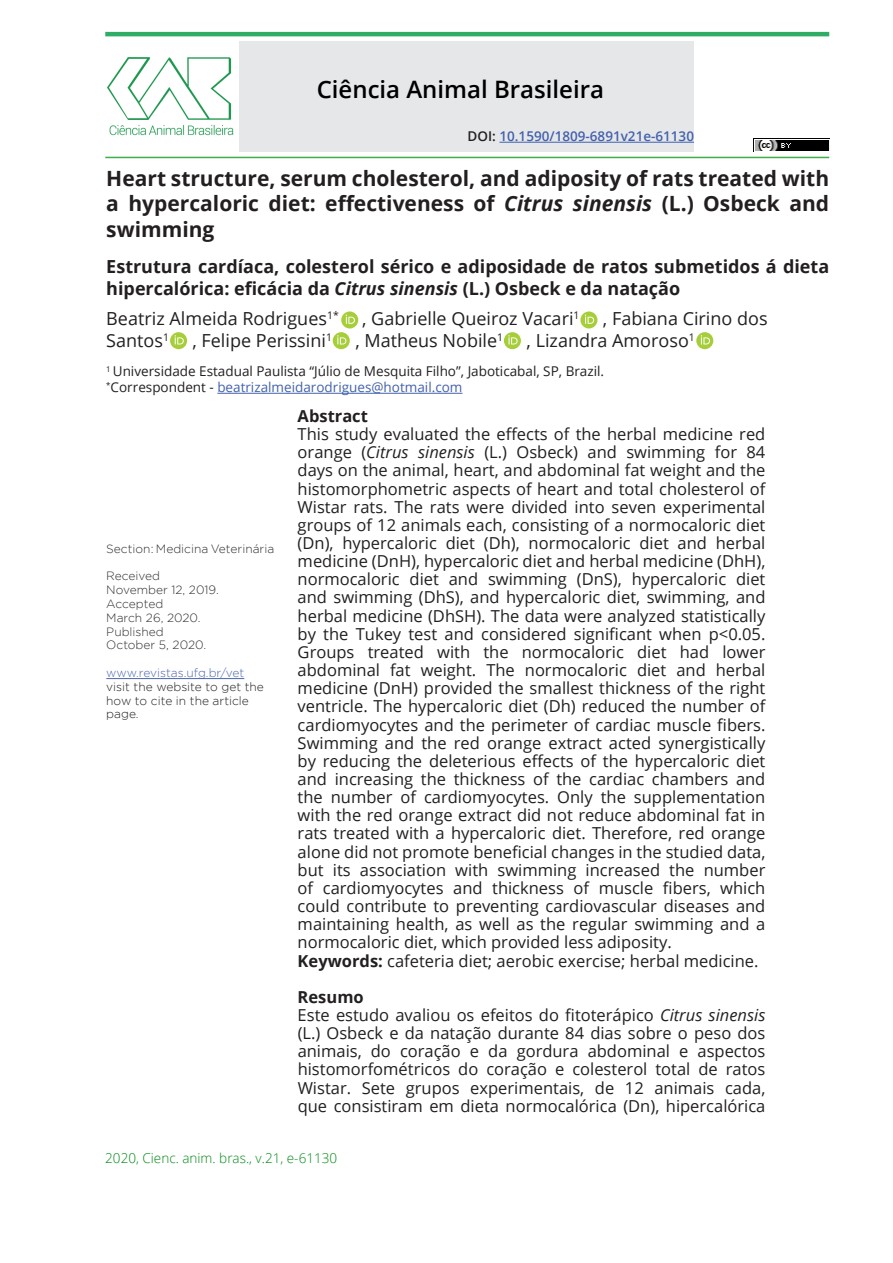
<style>
.page{position:relative;width:893px;height:1263px;background:#fff}
.page>*{position:absolute;margin:0;border:0;box-sizing:border-box;transform-origin:0 0}
.t1{font:600 24px "Open Sans";color:#000}
.t2{font:700 21px/25.2px "Open Sans";color:#231f20;text-align:justify}
.t3{font:700 18px/21.6px "Open Sans";color:#231f20}
.t4{font:18px "Open Sans";color:#231f20}
.t5{font:16.5px/18.1px "Open Sans";color:#231f20}
.t6{font:700 16.5px "Open Sans";color:#231f20}
.t7{font:13.5px/16.2px "Open Sans";color:#231f20}
.t8{font:300 13.5px "Open Sans";color:#008c14}
.t9{font:600 13.5px "Open Sans";color:#4261ad}
.t10{font:300 12px/13.8px "Gotham";color:#312f30}
.t11{font:300 12px/13.8px "Gotham";color:#231f20}
.t12{font:300 12px "Gotham";letter-spacing:-.005em;color:#4d66b0}
.s1{color:#231f20}
.s2{font-style:italic}
.s3{color:#4261ad}
.s4{color:#312f30}
.s5{font-weight:700}
</style>
<div class="page">
<div style="left:239px;top:41px;width:455px;height:111px;background:#e6e7e9"></div>
<hr style="left:499px;top:142px;width:195px;height:1px;background:#4261ad">
<hr style="left:105px;top:157px;width:724px;height:1px;background:#40ae49">
<hr style="left:105px;top:32px;width:724px;height:4px;background:#2fac66">
<img style="left:753px;top:139px;width:76px;height:13px">
<img style="left:107px;top:57px;width:127px;height:79px">
<hr style="left:217px;top:393px;width:245px;height:1px;background:#4261ad">
<hr style="left:106px;top:678px;width:138px;height:1px;background:#4d66b0">
<div style="left:696px;top:332px;width:17px;height:17px;background:#a6ce39;border-radius:50%"></div>
<svg style="left:701px;top:335px;width:9px;height:9px"></svg>
<svg style="left:504px;top:332px;width:17px;height:17px"></svg>
<svg style="left:508px;top:335px;width:10px;height:9px"></svg>
<svg style="left:333px;top:332px;width:17px;height:17px"></svg>
<svg style="left:337px;top:335px;width:9px;height:9px"></svg>
<svg style="left:170px;top:332px;width:17px;height:17px"></svg>
<svg style="left:175px;top:335px;width:9px;height:9px"></svg>
<div style="left:580px;top:311px;width:17px;height:17px;background:#a6ce39;border-radius:50%"></div>
<svg style="left:585px;top:315px;width:9px;height:9px"></svg>
<svg style="left:341px;top:311px;width:17px;height:17px"></svg>
<svg style="left:346px;top:315px;width:9px;height:9px"></svg>
<h1 class="t1" style="left:317px;top:73px;width:289px">Ciência Animal Brasileira</h1>
<p class="t9" style="left:468px;top:127px;width:228px"><span class="s1">DOI:</span> 10.1590/1809-6891v21e-61130</p>
<p class="t2" style="left:106px;top:165px;width:724px">Heart structure, serum cholesterol, and adiposity of rats treated with a hypercaloric diet: effectiveness of <span class="s2">Citrus sinensis</span> (L.) Osbeck and swimming</p>
<p class="t3" style="left:106px;top:255px;width:724px">Estrutura cardíaca, colesterol sérico e adiposidade de ratos submetidos á dieta hipercalórica: eficácia da <span class="s2">Citrus sinensis</span> (L.) Osbeck e da natação</p>
<p class="t4" style="left:106px;top:306px;width:234px">Beatriz Almeida Rodrigues<sup>1*</sup></p>
<p class="t4" style="left:362px;top:306px;width:219px">, Gabrielle Queiroz Vacari<sup>1</sup></p>
<p class="t4" style="left:603px;top:306px;width:166px">, Fabiana Cirino dos</p>
<p class="t4" style="left:106px;top:328px;width:64px">Santos<sup>1</sup></p>
<p class="t4" style="left:192px;top:328px;width:141px">, Felipe Perissini<sup>1</sup></p>
<p class="t4" style="left:355px;top:328px;width:149px">, Matheus Nobile<sup>1</sup></p>
<p class="t4" style="left:527px;top:328px;width:170px">, Lizandra Amoroso<sup>1</sup></p>
<p class="t7" style="left:106px;top:363px;width:499px"><sup>1</sup> Universidade Estadual Paulista “Júlio de Mesquita Filho”, Jaboticabal, SP, Brazil. <sup>*</sup>Correspondent - <span class="s3">beatrizalmeidarodrigues@hotmail.com</span></p>
<p class="t10" style="left:106px;top:541px;width:169px">Section: Medicina Veterinária</p>
<p class="t10" style="left:106px;top:569px;width:114px">Received<br>November 12, 2019.<br>Accepted<br>March 26, 2020.<br>Published<br>October 5, 2020.</p>
<p class="t12" style="left:106px;top:666px;width:140px">www.revistas.ufg.br/vet</p>
<p class="t11" style="left:106px;top:679px;width:159px">visit the website to get the how to cite in the article page<span class="s4">.</span></p>
<p class="t6" style="left:298px;top:404px;width:72px">Abstract</p>
<p class="t5" style="left:298px;top:425px;width:469px">This study evaluated the effects of the herbal medicine red orange (<span class="s2">Citrus sinensis</span> (L.) Osbeck) and swimming for 84 days on the animal, heart, and abdominal fat weight and the histomorphometric aspects of heart and total cholesterol of Wistar rats. The rats were divided into seven experimental groups of 12 animals each, consisting of a normocaloric diet (Dn), hypercaloric diet (Dh), normocaloric diet and herbal medicine (DnH), hypercaloric diet and herbal medicine (DhH), normocaloric diet and swimming (DnS), hypercaloric diet and swimming (DhS), and hypercaloric diet, swimming, and herbal medicine (DhSH). The data were analyzed statistically by the Tukey test and considered significant when p&lt;0.05.<br>Groups treated with the normocaloric diet had lower abdominal fat weight. The normocaloric diet and herbal medicine (DnH) provided the smallest thickness of the right ventricle. The hypercaloric diet (Dh) reduced the number of cardiomyocytes and the perimeter of cardiac muscle fibers.<br>Swimming and the red orange extract acted synergistically by reducing the deleterious effects of the hypercaloric diet and increasing the thickness of the cardiac chambers and the number of cardiomyocytes. Only the supplementation with the red orange extract did not reduce abdominal fat in rats treated with a hypercaloric diet. Therefore, red orange alone did not promote beneficial changes in the studied data, but its association with swimming increased the number of cardiomyocytes and thickness of muscle fibers, which could contribute to preventing cardiovascular diseases and maintaining health, as well as the regular swimming and a normocaloric diet, which provided less adiposity.<br><span class="s5">Keywords:</span> cafeteria diet; aerobic exercise; herbal medicine.</p>
<p class="t5" style="left:298px;top:987px;width:469px"><span class="s5">Resumo<br></span>Este estudo avaliou os efeitos do fitoterápico <span class="s2">Citrus sinensis </span>(L.) Osbeck e da natação durante 84 dias sobre o peso dos animais, do coração e da gordura abdominal e aspectos histomorfométricos do coração e colesterol total de ratos Wistar. Sete grupos experimentais, de 12 animais cada, que consistiram em dieta normocalórica (Dn), hipercalórica</p>
<p class="t8" style="left:105px;top:1149px;width:233px">2020, Cienc. anim. bras., v.21, e-61130</p>
</div>
